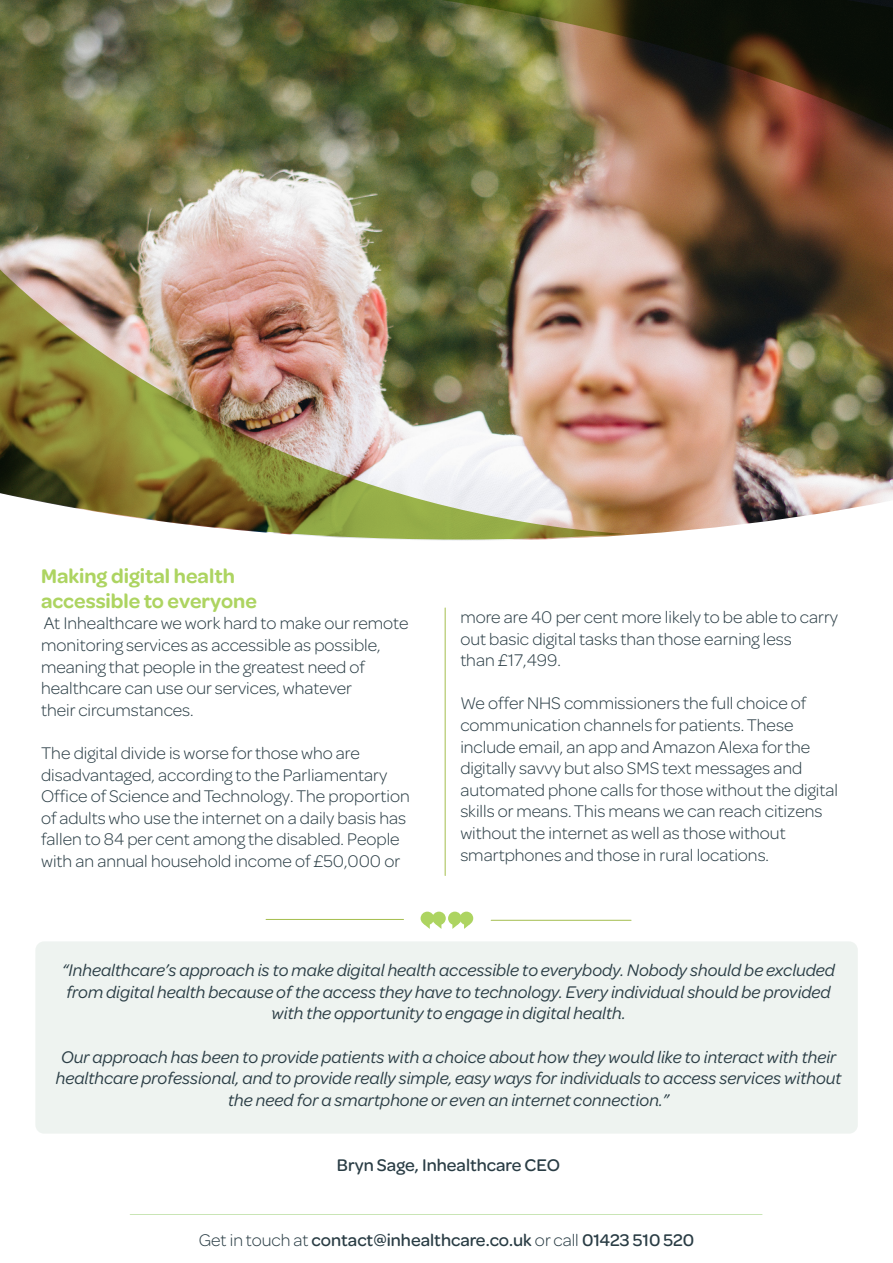
<style>
.page{position:relative;width:893px;height:1263px;background:#fff}
.page>*{position:absolute;margin:0;border:0;box-sizing:border-box;transform-origin:0 0}
.t1{font:600 21px/25.2px "Omnes";color:#add461}
.t2{font:300 18px/21.6px "Omnes";color:#2a3d45}
.t3{font:italic 18px/21.6px "Omnes";color:#2a3d45;text-align:center}
.t4{font:500 18px "Omnes";color:#293c44}
.t5{font:500 18px "Omnes";color:#2a3d45}
.s1{font-weight:300}
</style>
<div class="page">
<hr style="left:266px;top:919px;width:138px;height:1px;background:#a4bd4d">
<div style="left:35px;top:941px;width:823px;height:192px;background:#eef3f0;border-radius:9px"></div>
<div style="left:421px;top:912px;width:13px;height:13px;background:#add461;border-radius:50%"></div>
<div style="left:432px;top:912px;width:14px;height:13px;background:#add461;border-radius:50%"></div>
<svg style="left:424px;top:924px;width:17px;height:5px"></svg>
<div style="left:460px;top:912px;width:13px;height:13px;background:#add461;border-radius:50%"></div>
<div style="left:448px;top:912px;width:14px;height:13px;background:#add461;border-radius:50%"></div>
<svg style="left:452px;top:924px;width:18px;height:5px"></svg>
<hr style="left:491px;top:920px;width:140px;height:1px;background:#a4bd4d">
<img style="left:0;top:0;width:893px;height:541px">
<img style="left:0;top:255px;width:625px;height:284px">
<img style="left:213px;top:0;width:680px;height:189px">
<hr style="left:130px;top:1214px;width:632px;height:1px;background:#97cd6e">
<hr style="left:445px;top:608px;width:1px;height:267px;background:#a4bd4d">
<p class="t1" style="left:41px;top:562px;width:217px">Making digital health accessible to everyone</p>
<p class="t2" style="left:41px;top:612px;width:369px">At Inhealthcare we work hard to make our remote monitoring services as accessible as possible, meaning that people in the greatest need of healthcare can use our services, whatever</p>
<p class="t2" style="left:41px;top:698px;width:154px">their circumstances.</p>
<p class="t2" style="left:41px;top:741px;width:370px">The digital divide is worse for those who are disadvantaged, according to the Parliamentary Office of Science and Technology. The proportion of adults who use the internet on a daily basis has fallen to 84 per cent among the disabled. People with an annual household income of £50,000 or</p>
<p class="t2" style="left:460px;top:605px;width:379px">more are 40 per cent more likely to be able to carry out basic digital tasks than those earning less</p>
<p class="t2" style="left:460px;top:648px;width:102px">than £17,499.</p>
<p class="t2" style="left:460px;top:692px;width:379px">We offer NHS commissioners the full choice of communication channels for patients. These include email, an app and Amazon Alexa for the digitally savvy but also SMS text messages and automated phone calls for those without the digital skills or means. This means we can reach citizens without the internet as well as those without smartphones and those in rural locations.</p>
<p class="t3" style="left:62px;top:959px;width:774px">“Inhealthcare’s approach is to make digital health accessible to everybody. Nobody should be excluded from digital health because of the access they have to technology. Every individual should be provided with the opportunity to engage in digital health.</p>
<p class="t3" style="left:56px;top:1045px;width:787px">Our approach has been to provide patients with a choice about how they would like to interact with their healthcare professional, and to provide really simple, easy ways for individuals to access services without the need for a smartphone or even an internet connection.”</p>
<p class="t5" style="left:337px;top:1152px;width:225px">Bryn Sage, Inhealthcare CEO</p>
<p class="t4" style="left:199px;top:1228px;width:497px"><span class="s1">Get in touch at</span> contact@inhealthcare.co.uk <span class="s1">or call</span> 01423 510 520</p>
</div>
